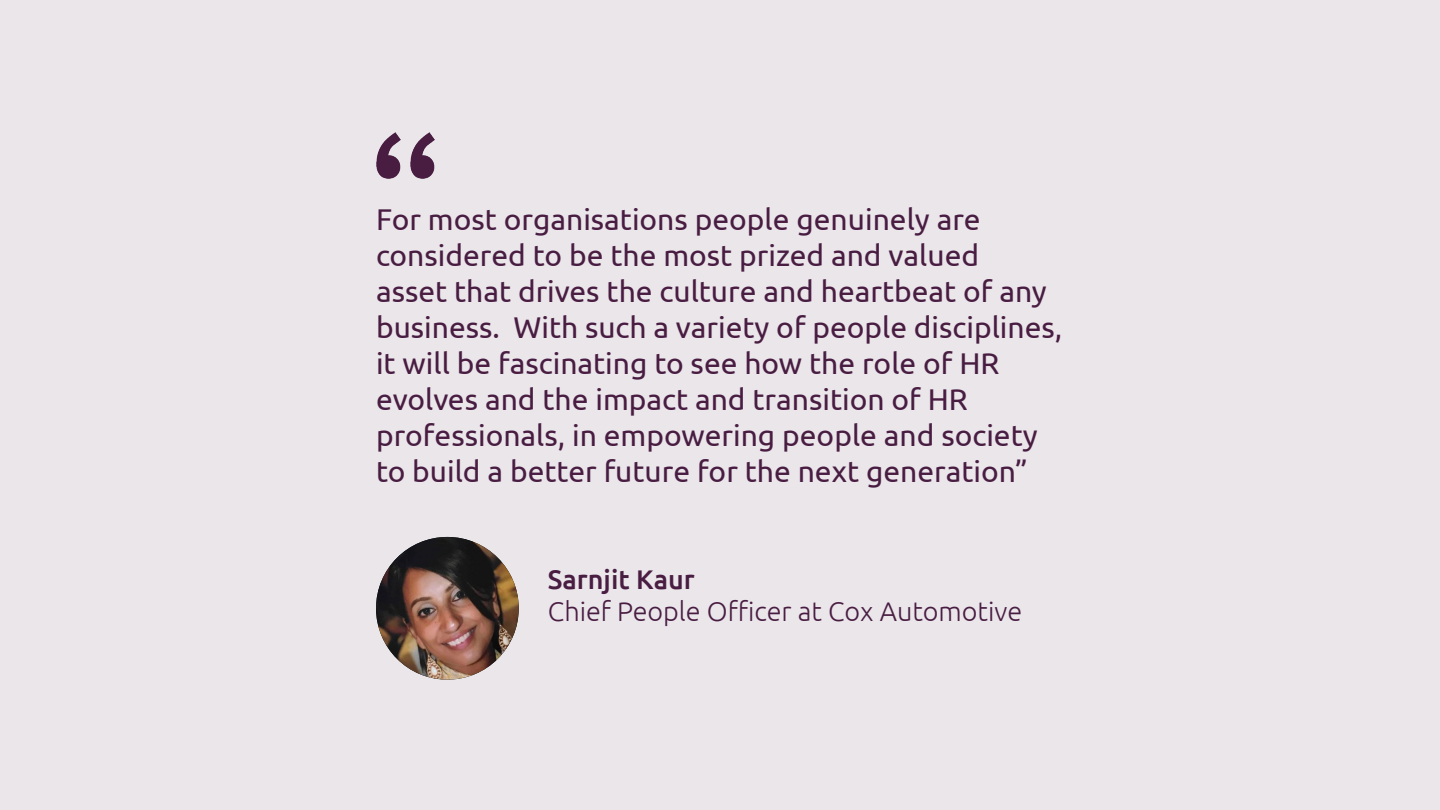
<style>
.page{position:relative;width:1440px;height:810px;background:#eae6ea}
.page>*{position:absolute;margin:0;border:0;box-sizing:border-box;transform-origin:0 0}
.t1{font:30px/36px "Ubuntu";color:#491d42}
.t2{font:300 27px "Ubuntu";color:#491d42}
.t3{font:500 27px "Ubuntu";color:#491d42}
</style>
<div class="page">
<img style="left:376px;top:132px;width:59px;height:47px">
<img style="left:376px;top:537px;width:143px;height:143px;border-radius:71px">
<p class="t1" style="left:376px;top:200px;width:688px">For most organisations people genuinely are considered to be the most prized and valued<br>asset that drives the culture and heartbeat of any business. With such a variety of people disciplines, it will be fascinating to see how the role of HR evolves and the impact and transition of HR professionals, in empowering people and society to build a better future for the next generation”</p>
<p class="t3" style="left:548px;top:562px;width:148px">Sarnjit Kaur</p>
<p class="t2" style="left:548px;top:595px;width:476px">Chief People Officer at Cox Automotive</p>
</div>
